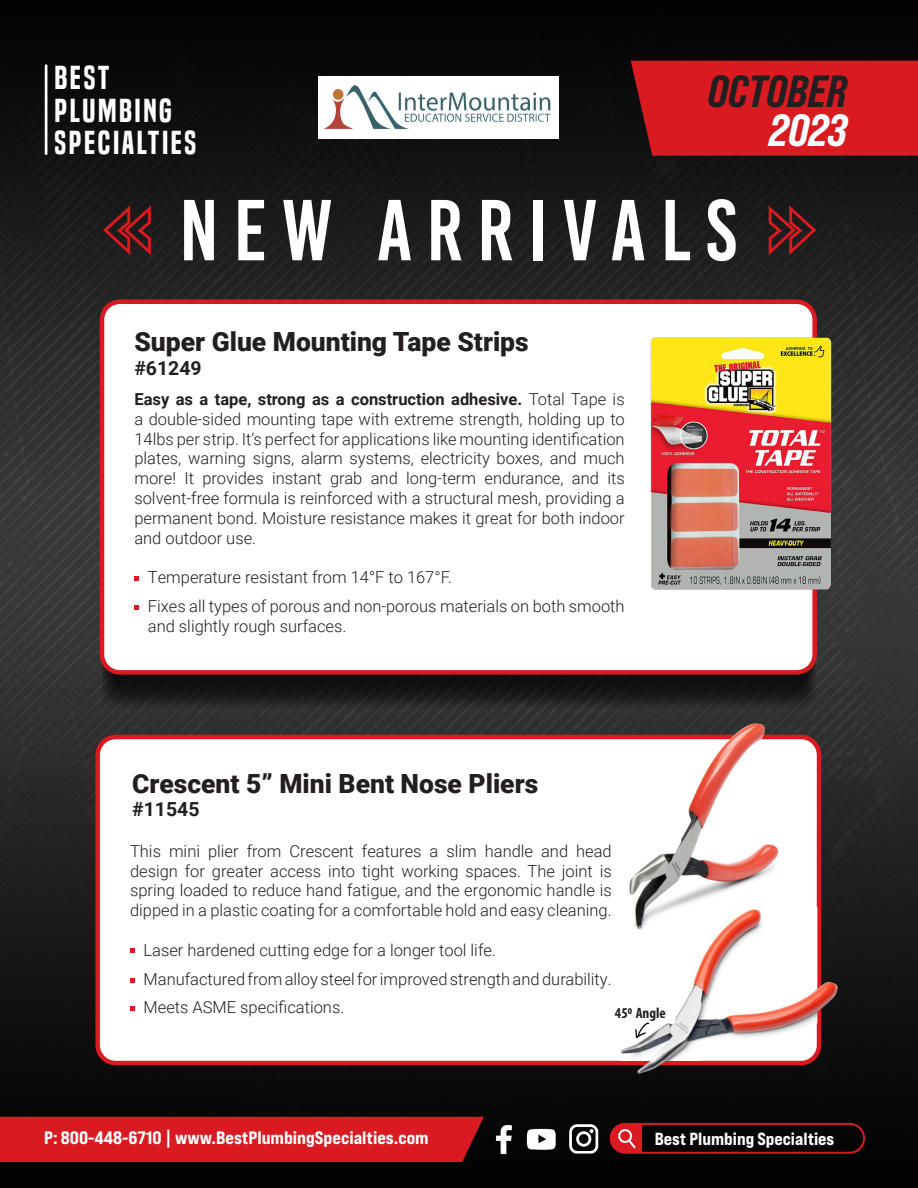
<style>
.page{position:relative;width:918px;height:1188px;background:#fff}
.page>*{position:absolute;margin:0;border:0;box-sizing:border-box;transform-origin:0 0}
.t1{font:86.25px "Bebas Kai";letter-spacing:.17em;color:#fff}
.t2{font:45px "Bebas Neue Pro Sm E Eb It";color:#231f20}
.t3{font:45px "Bebas Neue Pro Sm E Eb It";color:#fff}
.t4{font:30.9px "Built Titling Sb";letter-spacing:.08em;color:#fff;scale:1.04 1}
.t5{font:900 26.4px "Roboto";color:#231f20}
.t6{font:700 19.5px "Roboto";color:#231f20}
.t7{font:18px "Bebas Neue Pro Exp Eb";color:#fff}
.t8{font:17.55px "Bebas Neue Pro Exp Eb";color:#fff}
.t9{font:300 16.5px/19.8px "Roboto";color:#231f20;text-align:justify}
.t10{font:700 condensed 15px "Myriad Pro";color:#231f20}
.s1{font-family:"Gobold Hollow";font-weight:700;color:#d91a21}
.s2{font-weight:700}
</style>
<div class="page">
<img style="left:0;top:0;width:918px;height:1188px">
<svg style="left:102px;top:664px;width:714px;height:46px;background:#1b1a1b"></svg>
<hr style="left:45px;top:66px;width:2px;height:88px;background:#fff">
<div style="left:102px;top:302px;width:713px;height:370px;background:#fff;border-radius:18px"></div>
<div style="left:100px;top:300px;width:717px;height:375px;border:4px solid #d91a21;border-radius:18px"></div>
<div style="left:98px;top:737px;width:721px;height:326px;background:#fff;border-radius:18px"></div>
<div style="left:95px;top:735px;width:726px;height:330px;border:4px solid #d91a21;border-radius:18px"></div>
<div style="left:610px;top:1123px;width:255px;height:31px;border:2px solid #d91a21;border-radius:14px"></div>
<svg style="left:610px;top:1124px;width:32px;height:29px"></svg>
<img style="left:524px;top:1121px;width:80px;height:38px">
<img style="left:492px;top:1119px;width:23px;height:38px">
<div style="left:0;top:1117px;width:484px;height:45px;background:#d91a21"></div>
<div style="left:631px;top:61px;width:287px;height:95px;background:#d91a21"></div>
<svg style="left:134px;top:577px;width:4px;height:4px"></svg>
<svg style="left:134px;top:605px;width:4px;height:4px"></svg>
<img style="left:650px;top:328px;width:185px;height:272px">
<img style="left:620px;top:908px;width:223px;height:172px">
<img style="left:617px;top:718px;width:185px;height:213px">
<svg style="left:130px;top:948px;width:4px;height:5px"></svg>
<svg style="left:130px;top:978px;width:4px;height:4px"></svg>
<svg style="left:130px;top:1007px;width:4px;height:4px"></svg>
<svg style="left:635px;top:1022px;width:14px;height:16px"></svg>
<img style="left:318px;top:77px;width:240px;height:61px">
<p class="t4" style="left:55px;top:59px;width:54px">BEST</p>
<p class="t4" style="left:55px;top:92px;width:114px">PLUMBING</p>
<p class="t4" style="left:55px;top:124px;width:138px">SPECIALTIES</p>
<p class="t2" style="left:708px;top:64px;width:141px">OCTOBER</p>
<p class="t3" style="left:769px;top:103px;width:79px">2023</p>
<p class="t1" style="left:98px;top:184px;width:722px"><span class="s1">«</span> NEW ARRIVALS <span class="s1">»</span></p>
<p class="t5" style="left:134px;top:324px;width:396px">Super Glue Mounting Tape Strips</p>
<p class="t6" style="left:134px;top:354px;width:69px">#61249</p>
<p class="t9" style="left:134px;top:389px;width:492px"><span class="s2">Easy as a tape, strong as a construction adhesive.</span> Total Tape is a double-sided mounting tape with extreme strength, holding up to 14lbs per strip. It’s perfect for applications like mounting identification plates, warning signs, alarm systems, electricity boxes, and much more! It provides instant grab and long-term endurance, and its solvent-free formula is reinforced with a structural mesh, providing a permanent bond. Moisture resistance makes it great for both indoor and outdoor use.</p>
<p class="t9" style="left:148px;top:567px;width:306px">Temperature resistant from 14°F to 167°F.</p>
<p class="t9" style="left:148px;top:596px;width:478px">Fixes all types of porous and non-porous materials on both smooth and slightly rough surfaces.</p>
<p class="t5" style="left:132px;top:765px;width:408px">Crescent 5” Mini Bent Nose Pliers</p>
<p class="t6" style="left:132px;top:795px;width:69px">#11545</p>
<p class="t9" style="left:130px;top:840px;width:483px">This mini plier from Crescent features a slim handle and head design for greater access into tight working spaces. The joint is spring loaded to reduce hand fatigue, and the ergonomic handle is dipped in a plastic coating for a comfortable hold and easy cleaning.</p>
<p class="t9" style="left:144px;top:939px;width:354px">Laser hardened cutting edge for a longer tool life.</p>
<p class="t9" style="left:144px;top:968px;width:470px">Manufactured from alloy steel for improved strength and durability.</p>
<p class="t9" style="left:144px;top:997px;width:202px">Meets ASME specifications.</p>
<p class="t10" style="left:615px;top:1004px;width:52px">450 Angle</p>
<p class="t7" style="left:44px;top:1127px;width:386px">P: 800-448-6710 | www.BestPlumbingSpecialties.com</p>
<p class="t8" style="left:655px;top:1128px;width:181px">Best Plumbing Specialties</p>
</div>
